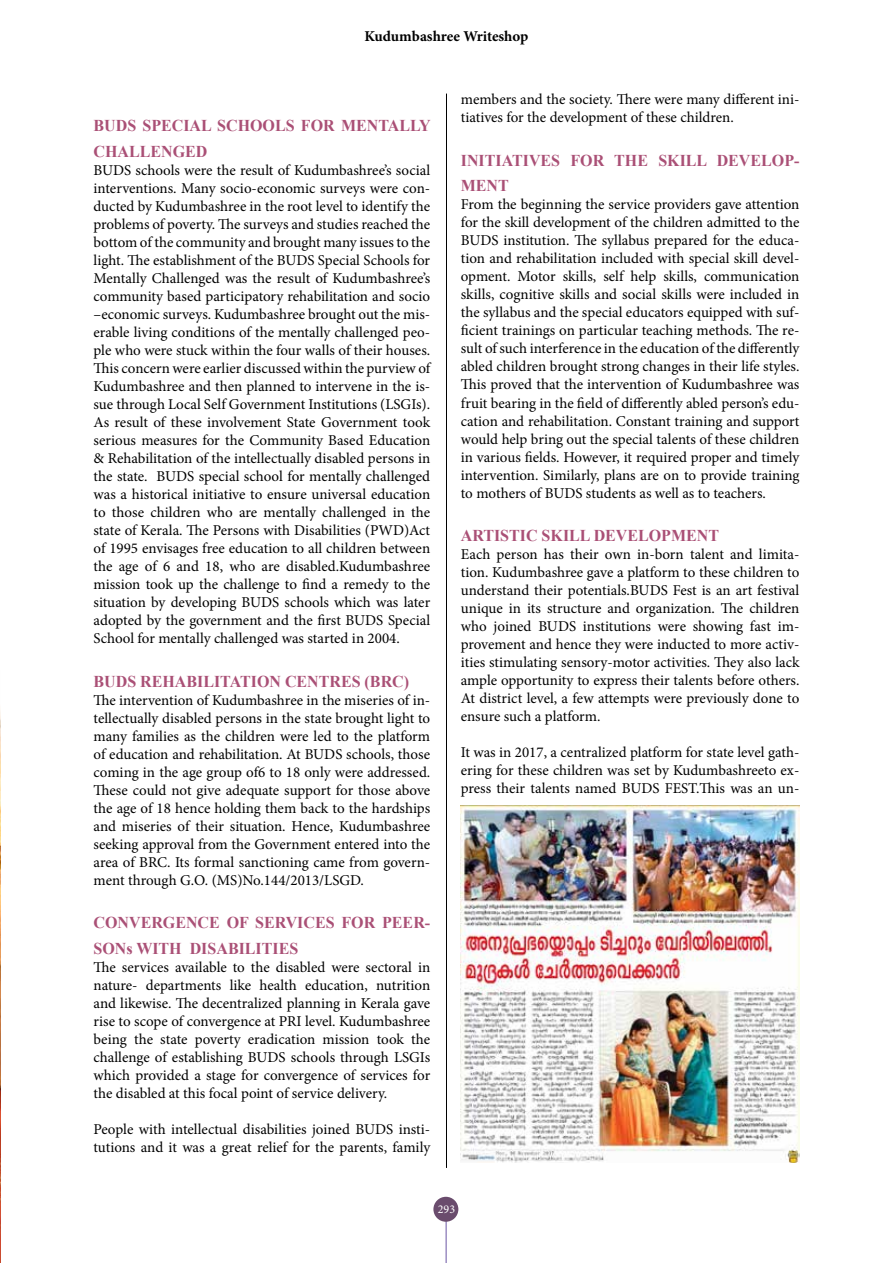
<style>
.page{position:relative;width:893px;height:1263px;background:#fff}
.page>*{position:absolute;margin:0;border:0;box-sizing:border-box;transform-origin:0 0}
.t1{font:700 16.5px/25.5px "Times New Roman";color:#aa5076}
.t2{font:15px/18px "Minion Pro";color:#000;text-align:justify}
.t3{font:700 15px "Minion Pro";letter-spacing:-.005em;color:#000}
.t4{font:12px "Minion Pro";color:#fff}
</style>
<div class="page">
<hr style="left:446px;top:1208px;width:1px;height:55px;background:#6b55a4">
<div style="left:433px;top:1197px;width:25px;height:25px;background:#6a4c6d;border-radius:50%"></div>
<img style="left:0;top:710px;width:1px;height:553px">
<img style="left:461px;top:806px;width:338px;height:356px">
<hr style="left:446px;top:94px;width:1px;height:1074px;background:#000">
<p class="t3" style="left:364px;top:25px;width:165px">Kudumbashree Writeshop</p>
<p class="t1" style="left:94px;top:113px;width:339px">BUDS SPECIAL SCHOOLS FOR MENTALLY<br>CHALLENGED</p>
<p class="t2" style="left:94px;top:161px;width:338px">BUDS schools were the result of Kudumbashree’s social interventions. Many socio-economic surveys were con&shy;ducted by Kudumbashree in the root level to identify the problems of poverty. The surveys and studies reached the bottom of the community and brought many issues to the light. The establishment of the BUDS Special Schools for Mentally Challenged was the result of Kudumbashree’s community based participatory rehabilitation and socio –economic surveys. Kudumbashree brought out the mis&shy;erable living conditions of the mentally challenged peo&shy;ple who were stuck within the four walls of their houses.<br>This concern were earlier discussed within the purview of Kudumbashree and then planned to intervene in the is&shy;sue through Local Self Government Institutions (LSGIs).<br>As result of these involvement State Government took serious measures for the Community Based Education &amp; Rehabilitation of the intellectually disabled persons in the state. BUDS special school for mentally challenged was a historical initiative to ensure universal education to those children who are mentally challenged in the state of Kerala. The Persons with Disabilities (PWD)Act of 1995 envisages free education to all children between the age of 6 and 18, who are disabled.Kudumbashree mission took up the challenge to find a remedy to the situation by developing BUDS schools which was later adopted by the government and the first BUDS Special School for mentally challenged was started in 2004.</p>
<p class="t1" style="left:94px;top:668px;width:317px">BUDS REHABILITATION CENTRES (BRC)</p>
<p class="t2" style="left:94px;top:691px;width:338px">The intervention of Kudumbashree in the miseries of in&shy;tellectually disabled persons in the state brought light to many families as the children were led to the platform of education and rehabilitation. At BUDS schools, those coming in the age group of6 to 18 only were addressed.<br>These could not give adequate support for those above the age of 18 hence holding them back to the hardships and miseries of their situation. Hence, Kudumbashree seeking approval from the Government entered into the area of BRC. Its formal sanctioning came from govern&shy;ment through G.O. (MS)No.144/2013/LSGD.</p>
<p class="t1" style="left:94px;top:909px;width:338px">CONVERGENCE OF SERVICES FOR PEER-<br>SONs WITH DISABILITIES</p>
<p class="t2" style="left:94px;top:958px;width:338px">The services available to the disabled were sectoral in nature- departments like health education, nutrition and likewise. The decentralized planning in Kerala gave rise to scope of convergence at PRI level. Kudumbashree being the state poverty eradication mission took the challenge of establishing BUDS schools through LSGIs which provided a stage for convergence of services for the disabled at this focal point of service delivery.</p>
<p class="t2" style="left:94px;top:1120px;width:338px">People with intellectual disabilities joined BUDS insti&shy;tutions and it was a great relief for the parents, family</p>
<p class="t2" style="left:461px;top:91px;width:340px">members and the society. There were many different ini&shy;tiatives for the development of these children.</p>
<p class="t1" style="left:461px;top:147px;width:340px">INITIATIVES FOR THE SKILL DEVELOP-<br>MENT</p>
<p class="t2" style="left:461px;top:196px;width:340px">From the beginning the service providers gave attention for the skill development of the children admitted to the BUDS institution. The syllabus prepared for the educa&shy;tion and rehabilitation included with special skill devel&shy;opment. Motor skills, self help skills, communication skills, cognitive skills and social skills were included in the syllabus and the special educators equipped with suf&shy;ficient trainings on particular teaching methods. The re&shy;sult of such interference in the education of the differently abled children brought strong changes in their life styles.<br>This proved that the intervention of Kudumbashree was fruit bearing in the field of differently abled person’s edu&shy;cation and rehabilitation. Constant training and support would help bring out the special talents of these children in various fields. However, it required proper and timely intervention. Similarly, plans are on to provide training to mothers of BUDS students as well as to teachers.</p>
<p class="t1" style="left:461px;top:522px;width:260px">ARTISTIC SKILL DEVELOPMENT</p>
<p class="t2" style="left:461px;top:545px;width:340px">Each person has their own in-born talent and limita&shy;tion. Kudumbashree gave a platform to these children to understand their potentials.BUDS Fest is an art festival unique in its structure and organization. The children who joined BUDS institutions were showing fast im&shy;provement and hence they were inducted to more activ&shy;ities stimulating sensory-motor activities. They also lack ample opportunity to express their talents before others.<br>At district level, a few attempts were previously done to ensure such a platform.</p>
<p class="t2" style="left:461px;top:743px;width:340px">It was in 2017, a centralized platform for state level gath&shy;ering for these children was set by Kudumbashreeto ex&shy;press their talents named BUDS FEST.This was an un-</p>
<p class="t4" style="left:438px;top:1200px;width:19px">293</p>
</div>
